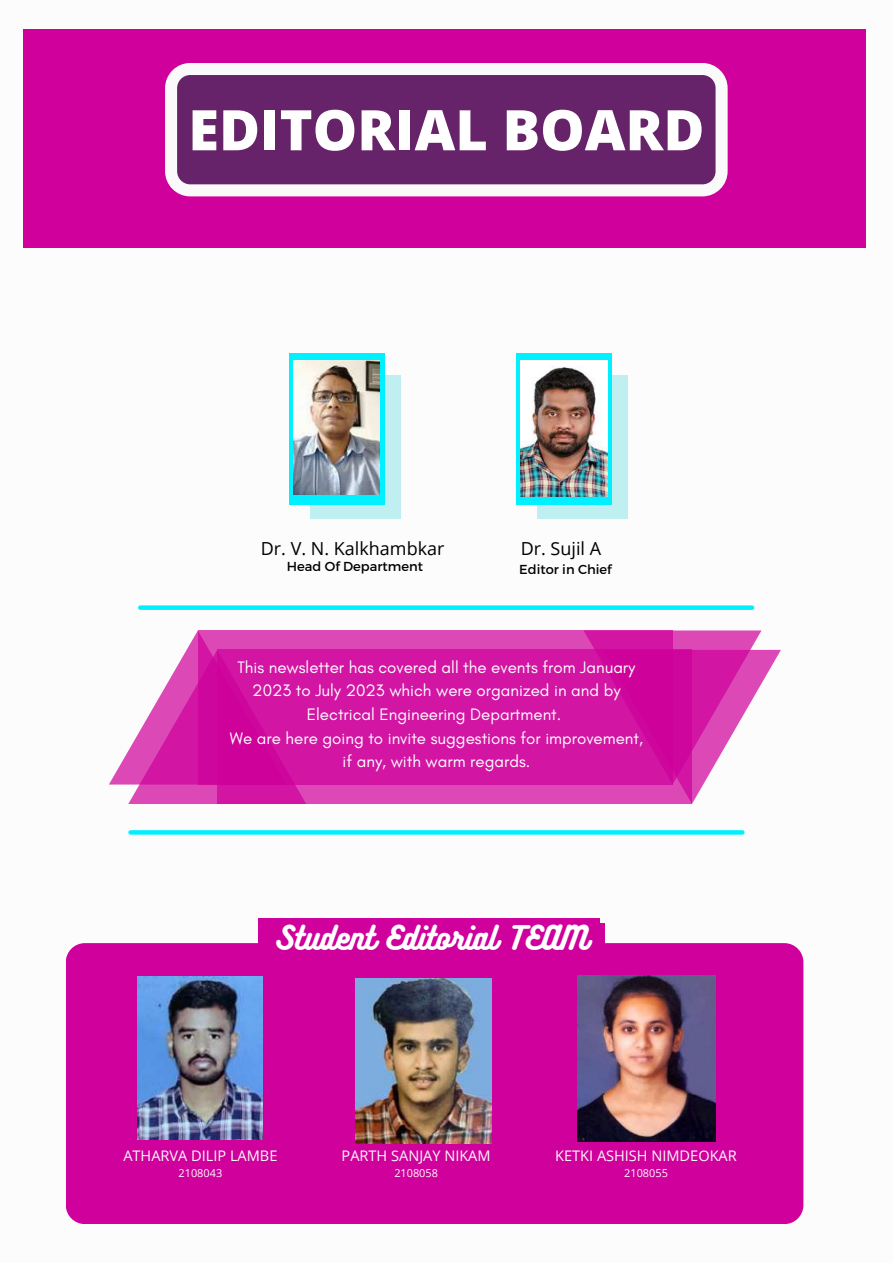
<style>
.page{position:relative;width:893px;height:1264px;background:#fff}
.page>*{position:absolute;margin:0;border:0;box-sizing:border-box;transform-origin:0 0}
.t1{font:800 55.95px "Open Sans";color:#fff}
.t2{font:29.4px "Bukhari Script";color:#fff}
.t3{font:18px "Open Sans";color:#000}
.t4{font:16.95px/23.5px "Glacial Indifference";color:#fff;text-align:center}
.t5{font:14.55px "Open Sans";color:#fafafa}
.t6{font:13.05px "Montserrat";color:#000}
.t7{font:10.95px "Open Sans";color:#fafafa}
</style>
<div class="page">
<div style="left:23px;top:30px;width:843px;height:218px;background:#cf009b"></div>
<svg style="left:165px;top:63px;width:562px;height:133px;background:#864f87"></svg>
<div style="left:309px;top:375px;width:91px;height:144px;background:linear-gradient(to right,#bfeff1,#bfeff1)"></div>
<svg style="left:289px;top:353px;width:95px;height:151px;background:#1be8f5"></svg>
<div style="left:537px;top:375px;width:90px;height:144px;background:#bfeff1"></div>
<div style="left:516px;top:353px;width:96px;height:151px;background:#00f0ff"></div>
<div style="left:217px;top:650px;width:475px;height:154px;background:#dc49b7"></div>
<svg style="left:306px;top:630px;width:277px;height:154px;background:#d31ba5"></svg>
<svg style="left:109px;top:630px;width:197px;height:174px"></svg>
<svg style="left:583px;top:630px;width:197px;height:174px"></svg>
<div style="left:140px;top:605px;width:612px;height:5px;background:#00f0ff"></div>
<svg style="left:130px;top:830px;width:612px;height:4px;background:#0af0fe"></svg>
<div style="left:66px;top:943px;width:737px;height:281px;background:#cf009b"></div>
<div style="left:305px;top:1011px;width:86px;height:136px;background:#cf009b"></div>
<div style="left:291px;top:994px;width:90px;height:143px;background:#cf009b"></div>
<div style="left:263px;top:923px;width:342px;height:49px;background:#cf009b"></div>
<div style="left:258px;top:918px;width:341px;height:48px;background:#cf009b"></div>
<div style="left:507px;top:1014px;width:79px;height:125px;background:#cf009b"></div>
<div style="left:489px;top:994px;width:83px;height:132px;background:#cf009b"></div>
<img style="left:520px;top:361px;width:87px;height:136px">
<img style="left:294px;top:361px;width:85px;height:133px">
<img style="left:138px;top:976px;width:125px;height:163px">
<img style="left:355px;top:978px;width:136px;height:165px">
<img style="left:577px;top:975px;width:138px;height:166px">
<h1 class="t1" style="left:188px;top:90px;width:517px">EDITORIAL BOARD</h1>
<p class="t3" style="left:261px;top:535px;width:185px">Dr. V. N. Kalkhambkar</p>
<p class="t6" style="left:287px;top:558px;width:137px">Head Of Department</p>
<p class="t3" style="left:520px;top:535px;width:82px">Dr. Sujil A</p>
<p class="t6" style="left:519px;top:561px;width:94px">Editor in Chief</p>
<p class="t4" style="left:230px;top:655px;width:414px">This newsletter has covered all the events from January 2023 to July 2023 which were organized in and by Electrical Engineering Department.<br>We are here going to invite suggestions for improvement, if any, with warm regards.</p>
<h2 class="t2" style="left:275px;top:918px;width:314px">Student Editorial TEAM</h2>
<p class="t5" style="left:123px;top:1145px;width:156px">ATHARVA DILIP LAMBE</p>
<p class="t7" style="left:178px;top:1164px;width:45px">2108043</p>
<p class="t5" style="left:341px;top:1145px;width:150px">PARTH SANJAY NIKAM</p>
<p class="t7" style="left:394px;top:1164px;width:45px">2108058</p>
<p class="t5" style="left:555px;top:1145px;width:183px">KETKI ASHISH NIMDEOKAR</p>
<p class="t7" style="left:624px;top:1164px;width:45px">2108055</p>
</div>
